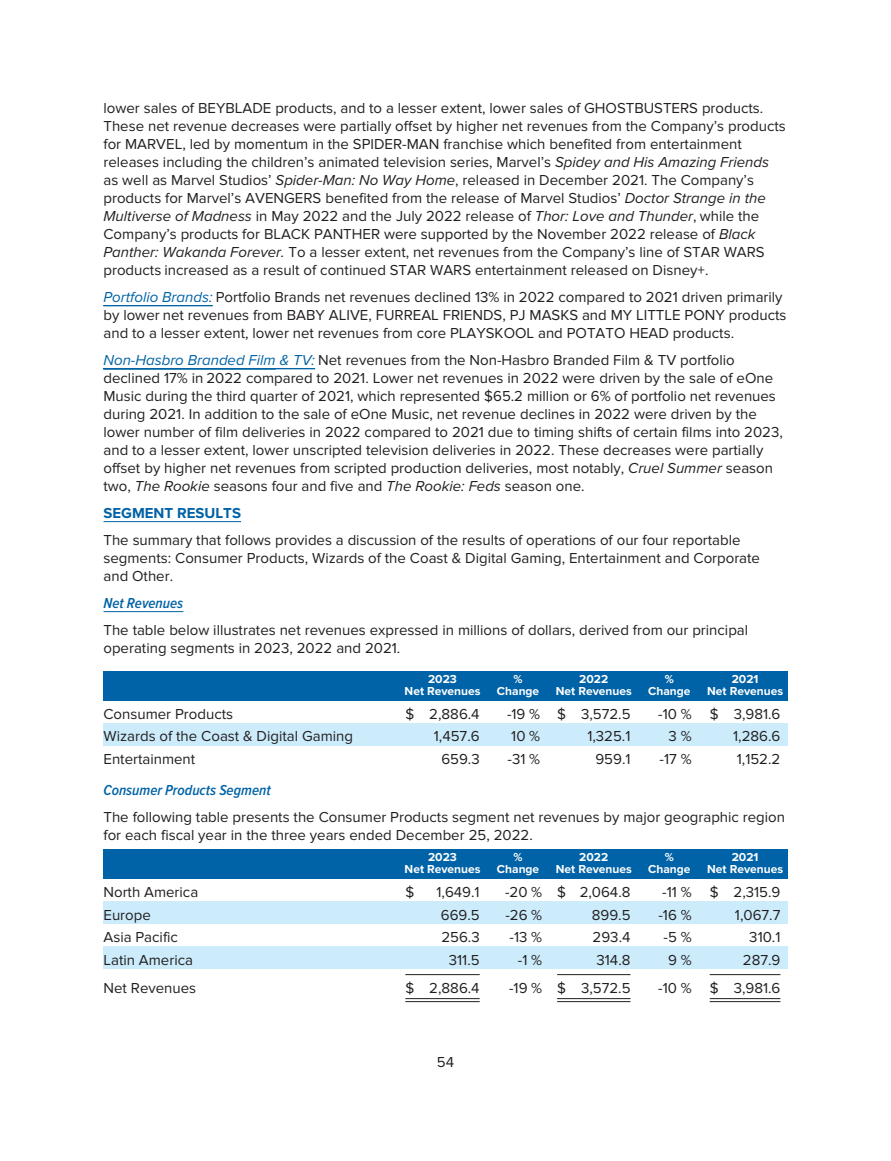
<style>
.page{position:relative;width:891px;height:1161px;background:#fff}
.page>*{position:absolute;margin:0;border:0;box-sizing:border-box;transform-origin:0 0}
.t1{font:15px/18px "Proxima Nova";color:#231f20}
.t2{font:italic 600 15px "Proxima Nova Cond";color:#0063a7}
.t3{font:700 15px "Proxima Nova";color:#0063a7}
.t4{font:700 12px/12px "Proxima Nova";color:#fff;text-align:center}
.s1{font-style:italic}
.s2{font-style:italic;color:#0063a7}
</style>
<div class="page">
<hr style="left:104px;top:305px;width:109px;height:1px;background:#0063a7">
<hr style="left:104px;top:368px;width:211px;height:1px;background:#0063a7">
<hr style="left:104px;top:521px;width:137px;height:1px;background:#0063a7">
<hr style="left:103px;top:611px;width:80px;height:1px;background:#0063a7">
<div style="left:104px;top:671px;width:684px;height:30px;background:#0063a7"></div>
<div style="left:104px;top:723px;width:684px;height:23px;background:#ccecfc"></div>
<div style="left:104px;top:849px;width:684px;height:30px;background:#0063a7"></div>
<div style="left:104px;top:902px;width:684px;height:22px;background:#ccecfc"></div>
<div style="left:104px;top:947px;width:684px;height:22px;background:#ccecfc"></div>
<hr style="left:405px;top:974px;width:75px;height:1px;background:#231f20">
<hr style="left:557px;top:974px;width:74px;height:1px;background:#231f20">
<hr style="left:710px;top:974px;width:70px;height:1px;background:#231f20">
<hr style="left:405px;top:998px;width:75px;height:1px;background:#231f20">
<hr style="left:405px;top:1001px;width:75px;height:1px;background:#231f20">
<hr style="left:557px;top:998px;width:74px;height:1px;background:#231f20">
<hr style="left:557px;top:1001px;width:74px;height:1px;background:#231f20">
<hr style="left:710px;top:998px;width:70px;height:1px;background:#231f20">
<hr style="left:710px;top:1001px;width:70px;height:1px;background:#231f20">
<p class="t1" style="left:104px;top:100px;width:684px">lower sales of BEYBLADE products, and to a lesser extent, lower sales of GHOSTBUSTERS products.<br>These net revenue decreases were partially offset by higher net revenues from the Company’s products for MARVEL, led by momentum in the SPIDER-MAN franchise which benefited from entertainment releases including the children’s animated television series, Marvel’s <span class="s1">Spidey and His Amazing Friends </span>as well as Marvel Studios’ <span class="s1">Spider-Man: No Way Home</span>, released in December 2021. The Company’s products for Marvel’s AVENGERS benefited from the release of Marvel Studios’ <span class="s1">Doctor Strange in the Multiverse of Madness</span> in May 2022 and the July 2022 release of <span class="s1">Thor: Love and Thunder</span>, while the Company’s products for BLACK PANTHER were supported by the November 2022 release of <span class="s1">Black Panther: Wakanda Forever.</span> To a lesser extent, net revenues from the Company’s line of STAR WARS products increased as a result of continued STAR WARS entertainment released on Disney+.</p>
<p class="t1" style="left:104px;top:289px;width:685px"><span class="s2">Portfolio Brands:</span> Portfolio Brands net revenues declined 13% in 2022 compared to 2021 driven primarily by lower net revenues from BABY ALIVE, FURREAL FRIENDS, PJ MASKS and MY LITTLE PONY products and to a lesser extent, lower net revenues from core PLAYSKOOL and POTATO HEAD products.</p>
<p class="t1" style="left:104px;top:352px;width:681px"><span class="s2">Non-Hasbro Branded Film &amp; TV:</span> Net revenues from the Non-Hasbro Branded Film &amp; TV portfolio declined 17% in 2022 compared to 2021. Lower net revenues in 2022 were driven by the sale of eOne Music during the third quarter of 2021, which represented $65.2 million or 6% of portfolio net revenues during 2021. In addition to the sale of eOne Music, net revenue declines in 2022 were driven by the lower number of film deliveries in 2022 compared to 2021 due to timing shifts of certain films into 2023, and to a lesser extent, lower unscripted television deliveries in 2022. These decreases were partially offset by higher net revenues from scripted production deliveries, most notably, <span class="s1">Cruel Summer</span> season two, <span class="s1">The Rookie</span> seasons four and five and <span class="s1">The Rookie: Feds</span> season one.</p>
<p class="t3" style="left:104px;top:508px;width:139px">SEGMENT RESULTS</p>
<p class="t1" style="left:104px;top:532px;width:658px">The summary that follows provides a discussion of the results of operations of our four reportable segments: Consumer Products, Wizards of the Coast &amp; Digital Gaming, Entertainment and Corporate and Other.</p>
<p class="t2" style="left:104px;top:597px;width:81px">Net Revenues</p>
<p class="t1" style="left:104px;top:622px;width:646px">The table below illustrates net revenues expressed in millions of dollars, derived from our principal operating segments in 2023, 2022 and 2021.</p>
<p class="t4" style="left:405px;top:674px;width:77px">2023<br>Net Revenues</p>
<p class="t4" style="left:497px;top:674px;width:44px">%<br>Change</p>
<p class="t4" style="left:556px;top:674px;width:77px">2022<br>Net Revenues</p>
<p class="t4" style="left:648px;top:674px;width:44px">%<br>Change</p>
<p class="t4" style="left:707px;top:674px;width:77px">2021<br>Net Revenues</p>
<p class="t1" style="left:104px;top:706px;width:131px">Consumer Products</p>
<p class="t1" style="left:405px;top:706px;width:76px">$ 2,886.4</p>
<p class="t1" style="left:507px;top:706px;width:125px">-19 % $ 3,572.5</p>
<p class="t1" style="left:658px;top:706px;width:124px">-10 % $ 3,981.6</p>
<p class="t1" style="left:104px;top:728px;width:251px">Wizards of the Coast &amp; Digital Gaming</p>
<p class="t1" style="left:434px;top:728px;width:47px">1,457.6</p>
<p class="t1" style="left:511px;top:728px;width:30px">10 %</p>
<p class="t1" style="left:587px;top:728px;width:45px">1,325.1</p>
<p class="t1" style="left:669px;top:728px;width:25px">3%</p>
<p class="t1" style="left:733px;top:728px;width:49px">1,286.6</p>
<p class="t1" style="left:104px;top:751px;width:93px">Entertainment</p>
<p class="t1" style="left:441px;top:751px;width:40px">659.3</p>
<p class="t1" style="left:508px;top:751px;width:34px">-31 %</p>
<p class="t1" style="left:595px;top:751px;width:37px">959.1</p>
<p class="t1" style="left:660px;top:751px;width:34px">-17 %</p>
<p class="t1" style="left:737px;top:751px;width:45px">1,152.2</p>
<p class="t2" style="left:104px;top:784px;width:169px">Consumer Products Segment</p>
<p class="t1" style="left:104px;top:809px;width:683px">The following table presents the Consumer Products segment net revenues by major geographic region for each fiscal year in the three years ended December 25, 2022.</p>
<p class="t4" style="left:405px;top:852px;width:77px">2023<br>Net Revenues</p>
<p class="t4" style="left:497px;top:852px;width:44px">%<br>Change</p>
<p class="t4" style="left:556px;top:852px;width:77px">2022<br>Net Revenues</p>
<p class="t4" style="left:648px;top:852px;width:44px">%<br>Change</p>
<p class="t4" style="left:707px;top:852px;width:77px">2021<br>Net Revenues</p>
<p class="t1" style="left:104px;top:884px;width:96px">North America</p>
<p class="t1" style="left:405px;top:884px;width:10px">$</p>
<p class="t1" style="left:436px;top:884px;width:45px">1,649.1</p>
<p class="t1" style="left:505px;top:884px;width:127px">-20 % $ 2,064.8</p>
<p class="t1" style="left:662px;top:884px;width:120px">-11 % $ 2,315.9</p>
<p class="t1" style="left:104px;top:907px;width:49px">Europe</p>
<p class="t1" style="left:441px;top:907px;width:40px">669.5</p>
<p class="t1" style="left:505px;top:907px;width:38px">-26 %</p>
<p class="t1" style="left:592px;top:907px;width:40px">899.5</p>
<p class="t1" style="left:658px;top:907px;width:35px">-16 %</p>
<p class="t1" style="left:735px;top:907px;width:47px">1,067.7</p>
<p class="t1" style="left:104px;top:929px;width:76px">Asia Pacific</p>
<p class="t1" style="left:441px;top:929px;width:40px">256.3</p>
<p class="t1" style="left:510px;top:929px;width:34px">-13 %</p>
<p class="t1" style="left:593px;top:929px;width:39px">293.4</p>
<p class="t1" style="left:664px;top:929px;width:30px">-5 %</p>
<p class="t1" style="left:749px;top:929px;width:33px">310.1</p>
<p class="t1" style="left:104px;top:952px;width:91px">Latin America</p>
<p class="t1" style="left:449px;top:952px;width:32px">311.5</p>
<p class="t1" style="left:518px;top:952px;width:26px">-1 %</p>
<p class="t1" style="left:597px;top:952px;width:35px">314.8</p>
<p class="t1" style="left:668px;top:952px;width:25px">9%</p>
<p class="t1" style="left:743px;top:952px;width:39px">287.9</p>
<p class="t1" style="left:104px;top:980px;width:94px">Net Revenues</p>
<p class="t1" style="left:405px;top:980px;width:76px">$ 2,886.4</p>
<p class="t1" style="left:509px;top:980px;width:123px">-19 % $ 3,572.5</p>
<p class="t1" style="left:658px;top:980px;width:124px">-10 % $ 3,981.6</p>
<p class="t1" style="left:437px;top:1054px;width:19px">54</p>
</div>
